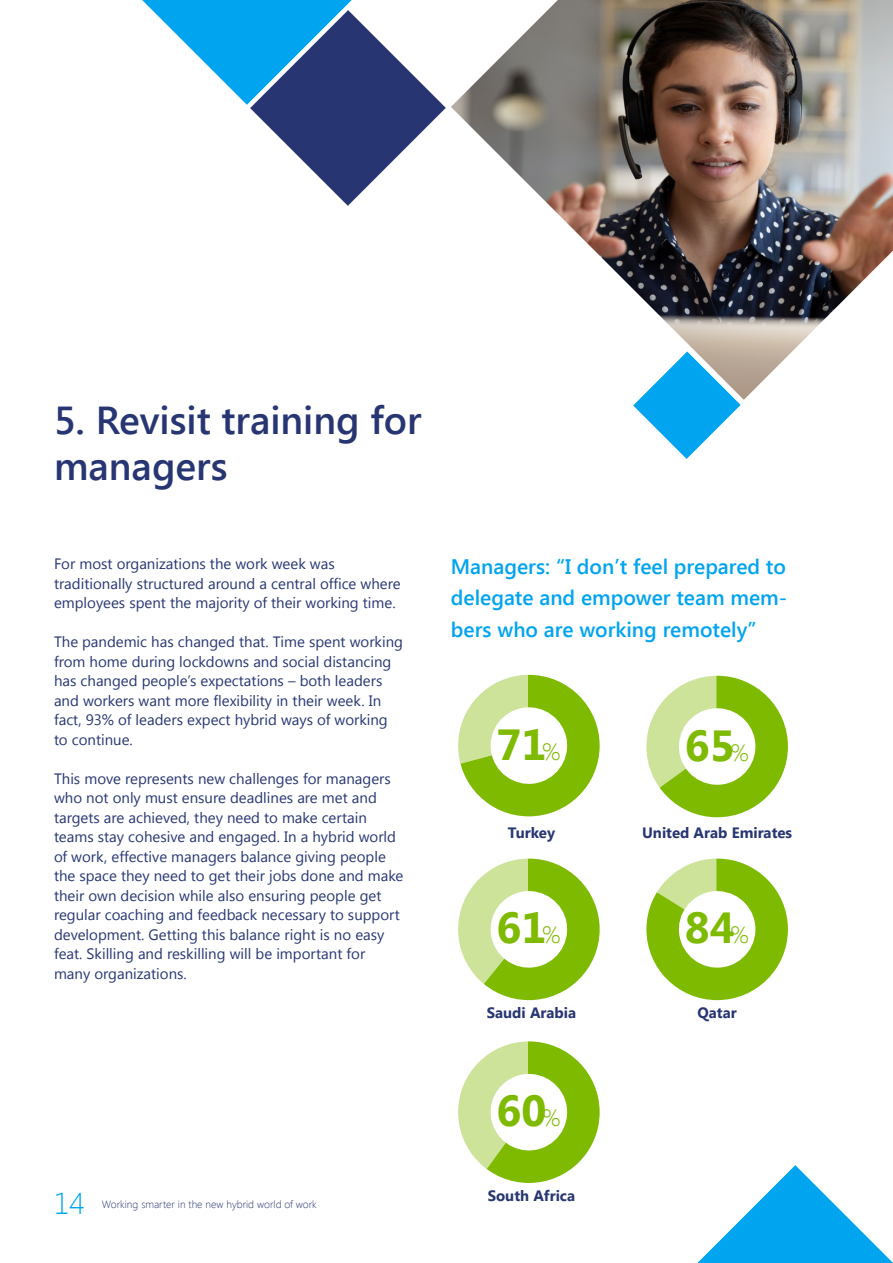
<style>
.page{position:relative;width:893px;height:1263px;background:#fff}
.page>*{position:absolute;margin:0;border:0;box-sizing:border-box;transform-origin:0 0}
.t1{font:700 43.35px "Segoe UI";color:#7dba00}
.t2{font:600 39px/46.8px "Segoe UI";color:#273673}
.t3{font:300 30px "Segoe UI";color:#00a4ef}
.t4{font:600 21px/31.5px "Segoe UI";color:#00a4ef;text-align:justify}
.t5{font:15px/19.5px "Segoe UI";color:#273673}
.t6{font:700 15px "Segoe UI";color:#273673}
.t7{font:300 10.5px "Segoe UI";color:#273673}
.s1{font-weight:300;font-size:23.55px}
</style>
<div class="page">
<img style="left:451px;top:0;width:442px;height:400px">
<svg style="left:633px;top:351px;width:108px;height:108px"></svg>
<svg style="left:142px;top:0;width:304px;height:206px"></svg>
<svg style="left:697px;top:1165px;width:196px;height:98px"></svg>
<svg style="left:458px;top:674px;width:142px;height:143px"></svg>
<div style="left:639px;top:668px;width:156px;height:156px;border:7px solid #fff;border-radius:50%"></div>
<svg style="left:639px;top:673px;width:151px;height:147px"></svg>
<svg style="left:458px;top:858px;width:142px;height:143px"></svg>
<div style="left:639px;top:851px;width:156px;height:156px;border:7px solid #fff;border-radius:50%"></div>
<svg style="left:642px;top:855px;width:148px;height:148px"></svg>
<svg style="left:458px;top:1041px;width:142px;height:142px"></svg>
<h2 class="t2" style="left:54px;top:394px;width:369px">5. Revisit training for managers</h2>
<p class="t5" style="left:54px;top:553px;width:348px">For most organizations the work week was traditionally structured around a central office where employees spent the majority of their working time.</p>
<p class="t5" style="left:54px;top:631px;width:350px">The pandemic has changed that. Time spent working from home during lockdowns and social distancing has changed people’s expectations – both leaders and workers want more flexibility in their week. In fact, 93% of leaders expect hybrid ways of working to continue.</p>
<p class="t5" style="left:54px;top:768px;width:351px">This move represents new challenges for managers who not only must ensure deadlines are met and targets are achieved, they need to make certain teams stay cohesive and engaged. In a hybrid world of work, effective managers balance giving people the space they need to get their jobs done and make their own decision while also ensuring people get regular coaching and feedback necessary to support development. Getting this balance right is no easy feat. Skilling and reskilling will be important for many organizations.</p>
<h3 class="t3" style="left:54px;top:1183px;width:32px">14</h3>
<p class="t7" style="left:102px;top:1197px;width:217px">Working smarter in the new hybrid world of work</p>
<h3 class="t4" style="left:451px;top:549px;width:338px">Managers: “I don’t feel prepared to delegate and empower team mem&shy;bers who are working remotely”</h3>
<h1 class="t1" style="left:496px;top:713px;width:66px">71<span class="s1">%</span></h1>
<p class="t6" style="left:508px;top:821px;width:49px">Turkey</p>
<h1 class="t1" style="left:685px;top:714px;width:66px">65<span class="s1">%</span></h1>
<p class="t6" style="left:642px;top:821px;width:152px">United Arab Emirates</p>
<h1 class="t1" style="left:496px;top:897px;width:66px">61<span class="s1">%</span></h1>
<h1 class="t1" style="left:685px;top:897px;width:66px">84<span class="s1">%</span></h1>
<p class="t6" style="left:487px;top:1002px;width:91px">Saudi Arabia</p>
<h1 class="t1" style="left:496px;top:1080px;width:66px">60<span class="s1">%</span></h1>
<p class="t6" style="left:488px;top:1185px;width:89px">South Africa</p>
<p class="t6" style="left:697px;top:1002px;width:41px">Qatar</p>
</div>
